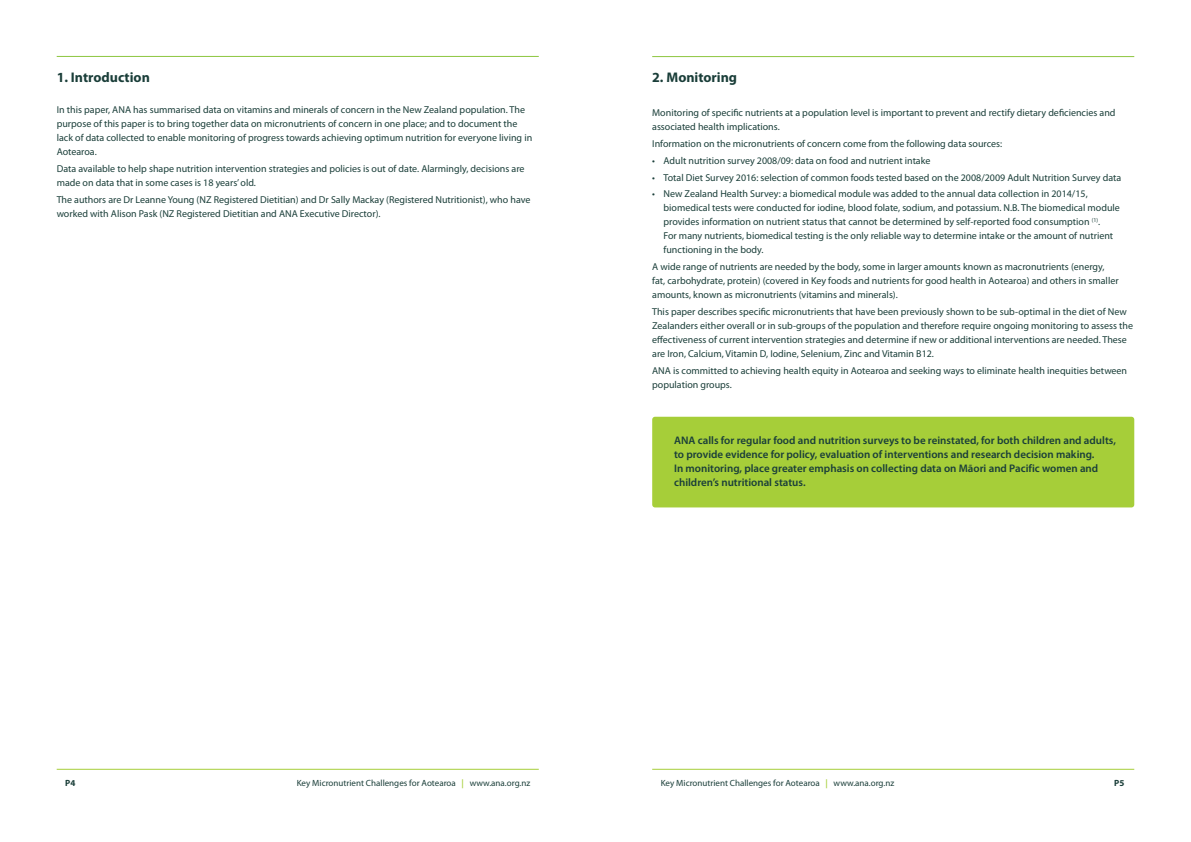
<style>
.page{position:relative;width:1191px;height:842px;background:#fff}
.page>*{position:absolute;margin:0;border:0;box-sizing:border-box;transform-origin:0 0}
.t1{font:700 14px "Myriad Pro";color:#1a3e39}
.t2{font:600 11px/14px "Myriad Pro";color:#1a3e39}
.t3{font:10px/14px "Myriad Pro";color:#1a3e39}
.t4{font:9px "Myriad Pro";color:#1a3e39}
.t5{font:700 9px "Myriad Pro";color:#1a3e39}
.s1{font-weight:600;color:#a6ce39}
</style>
<div class="page">
<hr style="left:57px;top:769px;width:482px;height:1px;background:#a6ce39">
<hr style="left:57px;top:56px;width:482px;height:1px;background:#8dc63f">
<hr style="left:652px;top:769px;width:482px;height:1px;background:#a6ce39">
<hr style="left:652px;top:56px;width:482px;height:1px;background:#8dc63f">
<div style="left:652px;top:417px;width:482px;height:90px;background:#a6ce39;border-radius:3px"></div>
<h1 class="t1" style="left:57px;top:68px;width:95px">1. Introduction</h1>
<p class="t3" style="left:57px;top:103px;width:477px">In this paper, ANA has summarised data on vitamins and minerals of concern in the New Zealand population. The purpose of this paper is to bring together data on micronutrients of concern in one place; and to document the lack of data collected to enable monitoring of progress towards achieving optimum nutrition for everyone living in Aotearoa.</p>
<p class="t3" style="left:57px;top:161px;width:469px">Data available to help shape nutrition intervention strategies and policies is out of date. Alarmingly, decisions are made on data that in some cases is 18 years’ old.</p>
<p class="t3" style="left:57px;top:192px;width:475px">The authors are Dr Leanne Young (NZ Registered Dietitian) and Dr Sally Mackay (Registered Nutritionist), who have worked with Alison Pask (NZ Registered Dietitian and ANA Executive Director).</p>
<p class="t5" style="left:65px;top:777px;width:12px">P4</p>
<p class="t4" style="left:297px;top:777px;width:235px">Key Micronutrient Challenges for Aotearoa <span class="s1">|</span> www.ana.org.nz</p>
<h1 class="t1" style="left:652px;top:68px;width:86px">2. Monitoring</h1>
<p class="t3" style="left:652px;top:106px;width:465px">Monitoring of specific nutrients at a population level is important to prevent and rectify dietary deficiencies and associated health implications.</p>
<p class="t3" style="left:652px;top:136px;width:351px">Information on the micronutrients of concern come from the following data sources:</p>
<p class="t3" style="left:652px;top:153px;width:280px">• Adult nutrition survey 2008/09: data on food and nutrient intake</p>
<p class="t3" style="left:652px;top:170px;width:470px">• Total Diet Survey 2016: selection of common foods tested based on the 2008/2009 Adult Nutrition Survey data</p>
<p class="t3" style="left:663px;top:187px;width:458px;text-indent:-11px">• New Zealand Health Survey: a biomedical module was added to the annual data collection in 2014/15, biomedical tests were conducted for iodine, blood folate, sodium, and potassium. N.B. The biomedical module provides information on nutrient status that cannot be determined by self-reported food consumption <sup>(1)</sup>.<br>For many nutrients, biomedical testing is the only reliable way to determine intake or the amount of nutrient functioning in the body.</p>
<p class="t3" style="left:652px;top:260px;width:468px">A wide range of nutrients are needed by the body, some in larger amounts known as macronutrients (energy, fat, carbohydrate, protein) (covered in Key foods and nutrients for good health in Aotearoa) and others in smaller amounts, known as micronutrients (vitamins and minerals).</p>
<p class="t3" style="left:652px;top:305px;width:482px">This paper describes specific micronutrients that have been previously shown to be sub-optimal in the diet of New Zealanders either overall or in sub-groups of the population and therefore require ongoing monitoring to assess the effectiveness of current intervention strategies and determine if new or additional interventions are needed. These are Iron, Calcium, Vitamin D, Iodine, Selenium, Zinc and Vitamin B12.</p>
<p class="t3" style="left:652px;top:363px;width:476px">ANA is committed to achieving health equity in Aotearoa and seeking ways to eliminate health inequities between population groups.</p>
<p class="t2" style="left:674px;top:433px;width:443px">ANA calls for regular food and nutrition surveys to be reinstated, for both children and adults, to provide evidence for policy, evaluation of interventions and research decision making.<br>In monitoring, place greater emphasis on collecting data on Māori and Pacific women and children’s nutritional status.</p>
<p class="t4" style="left:660px;top:777px;width:235px">Key Micronutrient Challenges for Aotearoa <span class="s1">|</span> www.ana.org.nz</p>
<p class="t5" style="left:1114px;top:777px;width:12px">P5</p>
</div>
